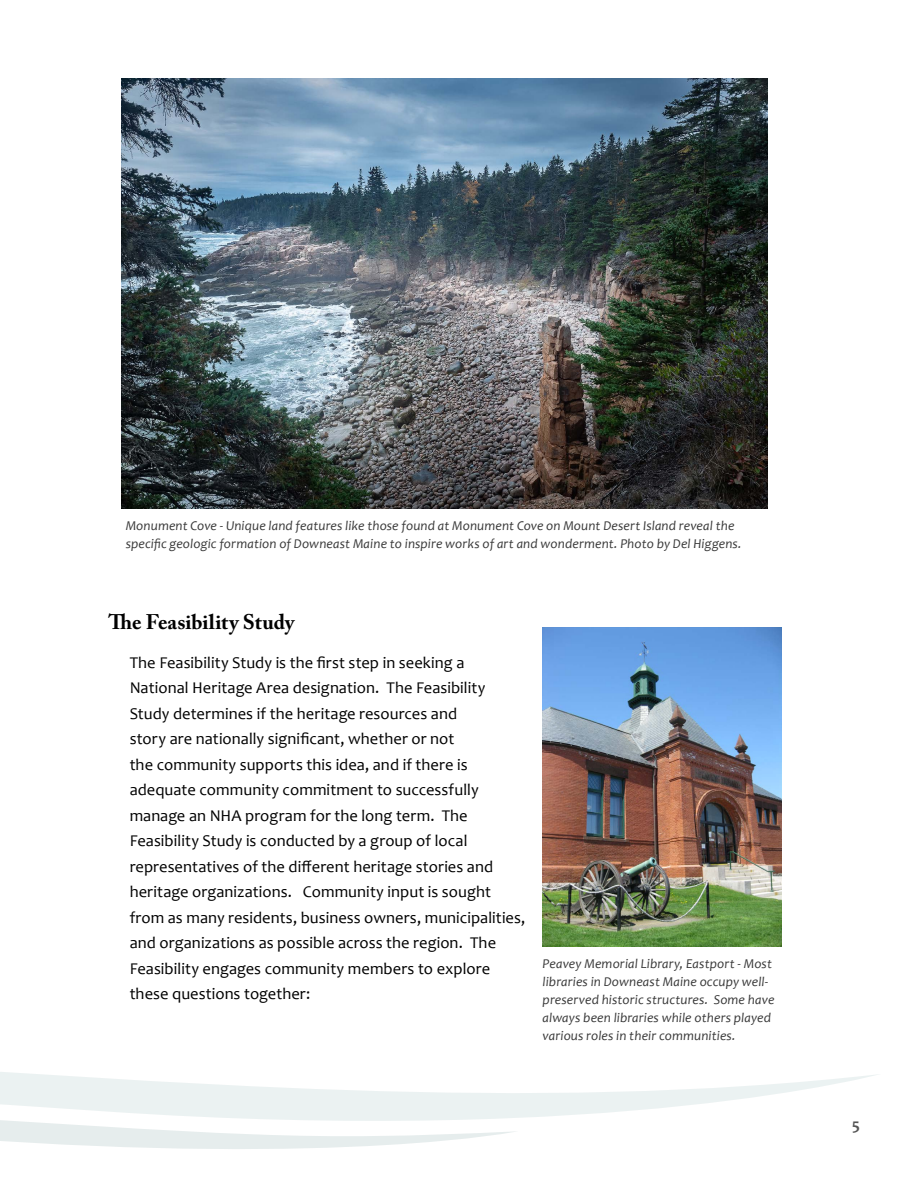
<style>
.page{position:relative;width:918px;height:1188px;background:#fff}
.page>*{position:absolute;margin:0;border:0;box-sizing:border-box;transform-origin:0 0}
.t1{font:700 21px "Adobe Caslon Pro";color:#000}
.t2{font:16.5px/25.5px "Candara";letter-spacing:.005em;color:#000}
.t3{font:700 16.5px "Candara";color:#555}
.t4{font:italic 13.5px/18px "Candara";letter-spacing:.01em;color:#393939}
</style>
<div class="page">
<img style="left:122px;top:78px;width:645px;height:431px">
<svg style="left:0;top:1072px;width:878px;height:46px"></svg>
<svg style="left:0;top:1084px;width:519px;height:65px"></svg>
<img style="left:543px;top:627px;width:239px;height:319px">
<p class="t4" style="left:126px;top:517px;width:617px">Monument Cove - Unique land features like those found at Monument Cove on Mount Desert Island reveal the specific geologic formation of Downeast Maine to inspire works of art and wonderment. Photo by Del Higgens.</p>
<p class="t1" style="left:108px;top:610px;width:188px">The Feasibility Study</p>
<p class="t2" style="left:130px;top:649px;width:397px">The Feasibility Study is the first step in seeking a National Heritage Area designation. The Feasibility Study determines if the heritage resources and<br>story are nationally significant, whether or not<br>the community supports this idea, and if there is adequate community commitment to successfully manage an NHA program for the long term. The Feasibility Study is conducted by a group of local representatives of the different heritage stories and heritage organizations. Community input is sought from as many residents, business owners, municipalities, and organizations as possible across the region. The Feasibility engages community members to explore these questions together:</p>
<p class="t4" style="left:543px;top:954px;width:233px">Peavey Memorial Library, Eastport - Most libraries in Downeast Maine occupy well&shy;preserved historic structures. Some have always been libraries while others played various roles in their communities.</p>
<p class="t3" style="left:852px;top:1114px;width:9px">5</p>
</div>
